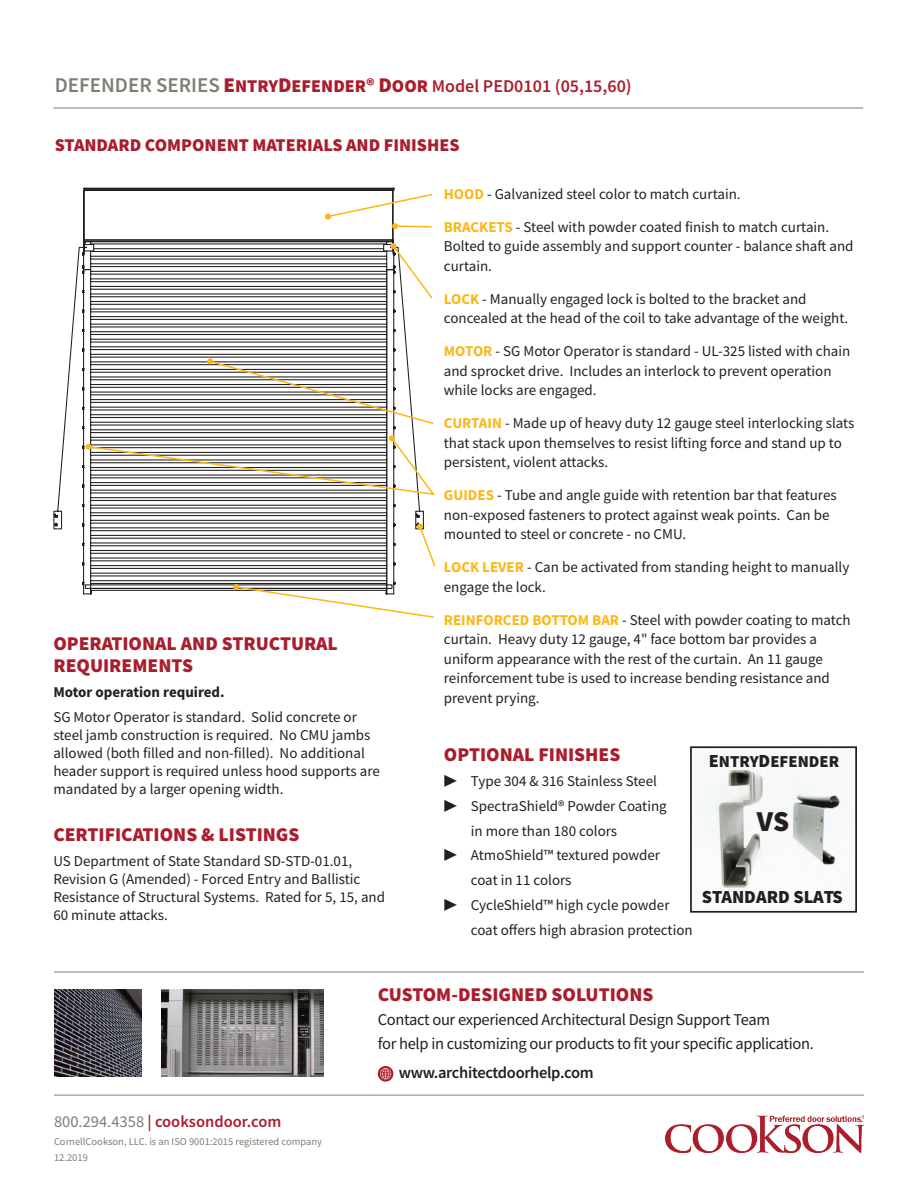
<style>
.page{position:relative;width:918px;height:1188px;background:#fff}
.page>*{position:absolute;margin:0;border:0;box-sizing:border-box;transform-origin:0 0}
.t1{font:900 28.95px "Source Sans Pro";color:#231f20}
.t2{font:900 19.5px/22.5px "Source Sans Pro";color:#aa1d2d}
.t3{font:900 18.45px "Source Sans Pro";color:#231f20}
.t4{font:600 18px "Source Sans Pro";color:#aa1d2d}
.t5{font:900 18px "Source Sans Pro";color:#aa1d2d}
.t6{font:900 16.8px "Source Sans Pro";color:#231f20}
.t7{font:16.5px/24px "Source Sans Pro";letter-spacing:-.02em;color:#231f20}
.t8{font:600 16.5px "Source Sans Pro";color:#aa1d2d}
.t9{font:600 16.5px "Source Sans Pro";letter-spacing:-.02em;color:#231f20}
.t10{font:15px/19.5px "Source Sans Pro";color:#231f20}
.t11{font:700 15px "Source Sans Pro";color:#231f20}
.t12{font:10.5px/15.9px "Source Sans Pro";color:#7e7e72}
.s1{font-size:21px;color:#7e7e72}
.s2{font-weight:900;font-size:21px}
.s3{font-weight:900}
.s4{font-weight:700;color:#fcb615}
.s5{font-size:18.45px}
.s6{font-weight:400;color:#7e7e72}
</style>
<div class="page">
<hr style="left:54px;top:1095px;width:810px;height:1px;background:#7e7e72">
<hr style="left:54px;top:972px;width:810px;height:1px;background:#7e7e72">
<hr style="left:53px;top:108px;width:810px;height:1px;background:#7e7e72">
<img style="left:665px;top:1115px;width:199px;height:38px">
<svg style="left:83px;top:187px;width:312px;height:55px"></svg>
<svg style="left:82px;top:242px;width:314px;height:344px"></svg>
<hr style="left:392px;top:188px;width:1px;height:53px;background:#231f20">
<img style="left:55px;top:990px;width:86px;height:86px">
<img style="left:162px;top:990px;width:162px;height:86px">
<svg style="left:325px;top:193px;width:107px;height:36px"></svg>
<svg style="left:53px;top:243px;width:383px;height:325px"></svg>
<svg style="left:233px;top:584px;width:201px;height:34px"></svg>
<svg style="left:690px;top:746px;width:167px;height:167px"></svg>
<svg style="left:378px;top:1066px;width:15px;height:16px"></svg>
<svg style="left:380px;top:1068px;width:11px;height:11px"></svg>
<p class="t4" style="left:55px;top:75px;width:579px"><span class="s1">DEFENDER SERIES</span> <span class="s2">E</span><span class="s3">NTRY</span><span class="s2">D</span><span class="s3">EFENDER®</span> <span class="s2">D</span><span class="s3">OOR</span> Model PED0101 (05,15,60)</p>
<p class="t5" style="left:55px;top:133px;width:406px">STANDARD COMPONENT MATERIALS AND FINISHES</p>
<h2 class="t2" style="left:53px;top:632px;width:286px">OPERATIONAL AND STRUCTURAL<br>REQUIREMENTS</h2>
<p class="t11" style="left:53px;top:682px;width:173px">Motor operation required.</p>
<p class="t10" style="left:53px;top:707px;width:328px;line-height:18px">SG Motor Operator is standard. Solid concrete or steel jamb construction is required. No CMU jambs allowed (both filled and non-filled). No additional header support is required unless hood supports are mandated by a larger opening width.</p>
<h2 class="t2" style="left:53px;top:823px;width:248px">CERTIFICATIONS &amp; LISTINGS</h2>
<p class="t10" style="left:53px;top:851px;width:333px;line-height:18px">US Department of State Standard SD-STD-01.01, Revision G (Amended) - Forced Entry and Ballistic Resistance of Structural Systems. Rated for 5, 15, and 60 minute attacks.</p>
<p class="t10" style="left:444px;top:184px;width:298px"><span class="s4">HOOD</span> - Galvanized steel color to match curtain.</p>
<p class="t10" style="left:444px;top:217px;width:411px"><span class="s4">BRACKETS</span> - Steel with powder coated finish to match curtain.<br>Bolted to guide assembly and support counter - balance shaft and curtain.</p>
<p class="t10" style="left:444px;top:289px;width:406px"><span class="s4">LOCK</span> - Manually engaged lock is bolted to the bracket and concealed at the head of the coil to take advantage of the weight.</p>
<p class="t10" style="left:444px;top:342px;width:408px"><span class="s4">MOTOR</span> - SG Motor Operator is standard - UL-325 listed with chain and sprocket drive. Includes an interlock to prevent operation while locks are engaged.</p>
<p class="t10" style="left:444px;top:414px;width:412px"><span class="s4">CURTAIN</span> - Made up of heavy duty 12 gauge steel interlocking slats that stack upon themselves to resist lifting force and stand up to persistent, violent attacks.</p>
<p class="t10" style="left:444px;top:486px;width:394px"><span class="s4">GUIDES</span> - Tube and angle guide with retention bar that features non-exposed fasteners to protect against weak points. Can be mounted to steel or concrete - no CMU.</p>
<p class="t10" style="left:444px;top:558px;width:407px"><span class="s4">LOCK LEVER</span> - Can be activated from standing height to manually engage the lock.</p>
<p class="t10" style="left:444px;top:610px;width:408px"><span class="s4">REINFORCED BOTTOM BAR</span> - Steel with powder coating to match curtain. Heavy duty 12 gauge, 4" face bottom bar provides a uniform appearance with the rest of the curtain. An 11 gauge reinforcement tube is used to increase bending resistance and prevent prying.</p>
<h2 class="t2" style="left:444px;top:743px;width:178px">OPTIONAL FINISHES</h2>
<p class="t10" style="left:444px;top:771px;width:215px">▶ Type 304 &amp; 316 Stainless Steel</p>
<p class="t10" style="left:444px;top:796px;width:224px">▶ SpectraShield® Powder Coating</p>
<p class="t10" style="left:471px;top:821px;width:148px">in more than 180 colors</p>
<p class="t10" style="left:444px;top:846px;width:218px">▶ AtmoShield™ textured powder</p>
<p class="t10" style="left:471px;top:870px;width:102px">coat in 11 colors</p>
<p class="t10" style="left:444px;top:895px;width:227px">▶ CycleShield™ high cycle powder</p>
<p class="t10" style="left:471px;top:920px;width:223px">coat offers high abrasion protection</p>
<p class="t6" style="left:709px;top:750px;width:132px"><span class="s5">E</span>NTRY<span class="s5">D</span>EFENDER</p>
<h1 class="t1" style="left:757px;top:801px;width:34px">VS</h1>
<p class="t3" style="left:702px;top:884px;width:142px">STANDARD SLATS</p>
<p class="t8" style="left:54px;top:1111px;width:229px"><span class="s6">800.294.4358</span> | cooksondoor.com</p>
<p class="t12" style="left:54px;top:1133px;width:270px">CornellCookson, LLC. is an ISO 9001:2015 registered company<br>12.2019</p>
<h2 class="t2" style="left:378px;top:983px;width:277px">CUSTOM-DESIGNED SOLUTIONS</h2>
<p class="t7" style="left:378px;top:1007px;width:438px">Contact our experienced Architectural Design Support Team<br>for help in customizing our products to fit your specific application.</p>
<p class="t9" style="left:399px;top:1062px;width:196px">www.architectdoorhelp.com</p>
</div>
